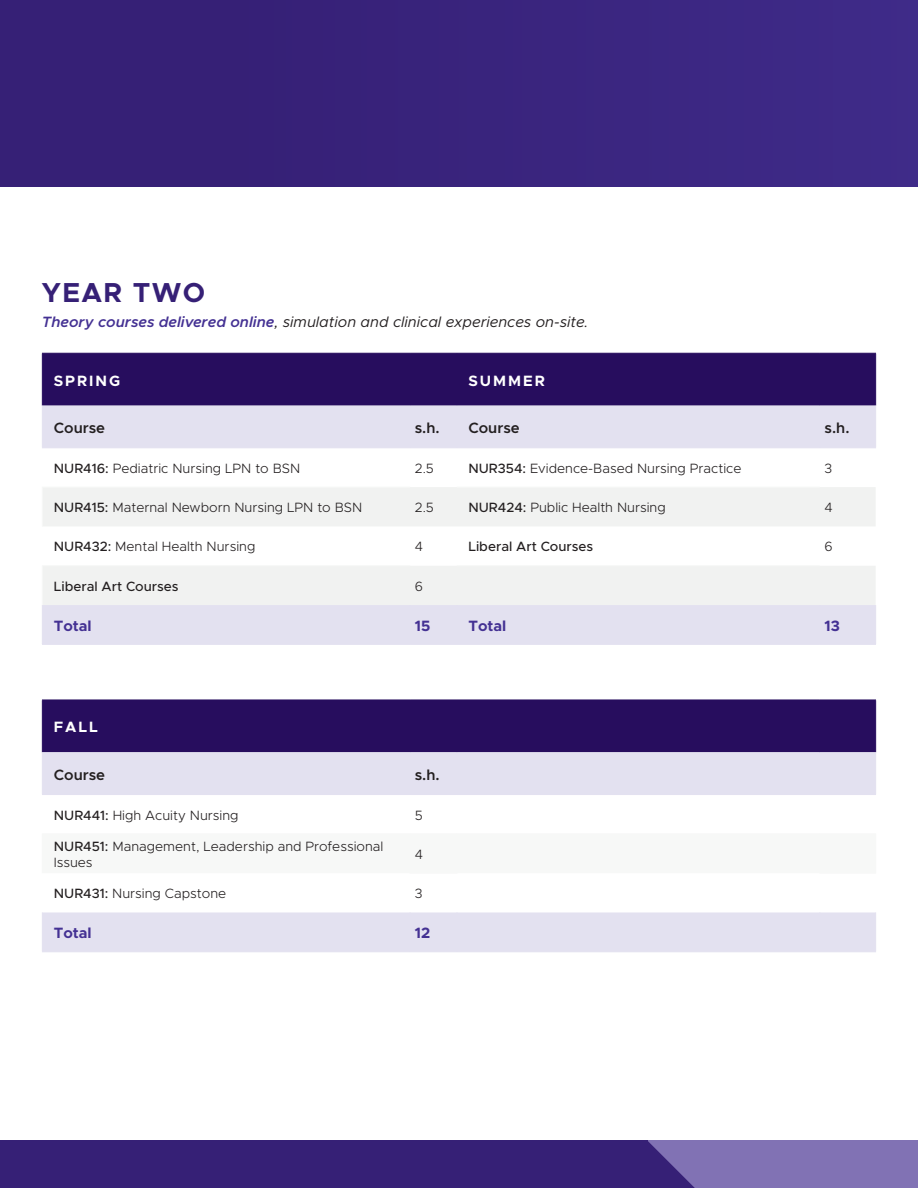
<style>
.page{position:relative;width:918px;height:1188px;background:#fff}
.page>*{position:absolute;margin:0;border:0;box-sizing:border-box;transform-origin:0 0}
.t1{font:700 27.6px "Metropolis";letter-spacing:.05em;color:#362076}
.t2{font:italic 15px "Metropolis";color:#231f20}
.t3{font:600 15px "Metropolis";color:#231f20}
.t4{font:700 15px "Metropolis";color:#443193}
.t5{font:700 15px "Metropolis";letter-spacing:.13em;color:#fff}
.t6{font:300 13.5px/16.2px "Metropolis";color:#231f20}
.t7{font:500 13.5px "Metropolis";color:#231f20}
.s1{font-weight:600;color:#443193}
.s2{font-weight:500}
</style>
<div class="page">
<div style="left:0;top:0;width:918px;height:187px;background:#362076"></div>
<div style="left:43px;top:354px;width:832px;height:52px;background:#270d5e"></div>
<svg style="left:43px;top:407px;width:832px;height:237px;fill:#e3e1f0"></svg>
<svg style="left:43px;top:487px;width:832px;height:118px;fill:#f1f2f1"></svg>
<hr style="left:42px;top:353px;width:368px;height:1px;background:#270d5e">
<hr style="left:42px;top:354px;width:1px;height:52px;background:#270d5e">
<hr style="left:410px;top:353px;width:47px;height:1px;background:#270d5e">
<hr style="left:457px;top:353px;width:363px;height:1px;background:#270d5e">
<hr style="left:457px;top:354px;width:1px;height:52px;background:#270d5e">
<hr style="left:820px;top:353px;width:56px;height:1px;background:#270d5e">
<hr style="left:875px;top:354px;width:1px;height:52px;background:#270d5e">
<hr style="left:42px;top:487px;width:368px;height:1px;background:#f7f8f7">
<hr style="left:42px;top:487px;width:1px;height:39px;background:#f7f8f7">
<hr style="left:457px;top:487px;width:363px;height:1px;background:#f7f8f7">
<hr style="left:42px;top:565px;width:368px;height:1px;background:#f7f8f7">
<hr style="left:42px;top:566px;width:1px;height:39px;background:#f7f8f7">
<hr style="left:457px;top:565px;width:363px;height:1px;background:#f7f8f7">
<hr style="left:42px;top:605px;width:1px;height:39px;background:#e3e1f0">
<hr style="left:42px;top:644px;width:368px;height:1px;background:#e3e1f0">
<hr style="left:457px;top:644px;width:363px;height:1px;background:#e3e1f0">
<hr style="left:410px;top:605px;width:1px;height:39px;background:#e3e1f0">
<hr style="left:457px;top:605px;width:1px;height:39px;background:#e3e1f0">
<hr style="left:410px;top:644px;width:47px;height:1px;background:#e3e1f0">
<hr style="left:819px;top:605px;width:1px;height:39px;background:#e3e1f0">
<hr style="left:875px;top:605px;width:1px;height:39px;background:#e3e1f0">
<hr style="left:820px;top:644px;width:56px;height:1px;background:#e3e1f0">
<hr style="left:410px;top:406px;width:47px;height:1px;background:#e3e1f0">
<hr style="left:820px;top:406px;width:56px;height:1px;background:#e3e1f0">
<hr style="left:875px;top:406px;width:1px;height:41px;background:#e3e1f0">
<hr style="left:410px;top:447px;width:47px;height:1px;background:#e3e1f0">
<hr style="left:820px;top:447px;width:56px;height:1px;background:#e3e1f0">
<hr style="left:457px;top:406px;width:363px;height:1px;background:#e3e1f0">
<hr style="left:457px;top:406px;width:1px;height:41px;background:#e3e1f0">
<hr style="left:819px;top:406px;width:1px;height:41px;background:#e3e1f0">
<hr style="left:457px;top:447px;width:363px;height:1px;background:#e3e1f0">
<hr style="left:42px;top:406px;width:368px;height:1px;background:#e3e1f0">
<hr style="left:42px;top:406px;width:1px;height:41px;background:#e3e1f0">
<hr style="left:410px;top:406px;width:1px;height:41px;background:#e3e1f0">
<hr style="left:42px;top:447px;width:368px;height:1px;background:#e3e1f0">
<div style="left:43px;top:701px;width:832px;height:51px;background:#270d5e"></div>
<svg style="left:43px;top:753px;width:832px;height:198px;fill:#e3e1f0"></svg>
<svg style="left:43px;top:834px;width:832px;height:39px"></svg>
<hr style="left:42px;top:700px;width:368px;height:1px;background:#270d5e">
<hr style="left:42px;top:700px;width:1px;height:52px;background:#270d5e">
<hr style="left:410px;top:700px;width:47px;height:1px;background:#270d5e">
<hr style="left:457px;top:700px;width:363px;height:1px;background:#270d5e">
<hr style="left:457px;top:700px;width:1px;height:52px;background:#270d5e">
<hr style="left:820px;top:700px;width:56px;height:1px;background:#270d5e">
<hr style="left:875px;top:700px;width:1px;height:52px;background:#270d5e">
<hr style="left:42px;top:833px;width:368px;height:1px;background:#f7f8f7">
<hr style="left:42px;top:834px;width:1px;height:39px;background:#f7f8f7">
<hr style="left:457px;top:833px;width:363px;height:1px;background:#f7f8f7">
<hr style="left:410px;top:833px;width:47px;height:1px;background:#f7f8f7">
<hr style="left:410px;top:834px;width:1px;height:39px;background:#f7f8f7">
<hr style="left:457px;top:834px;width:1px;height:39px;background:#f7f8f7">
<hr style="left:410px;top:873px;width:47px;height:1px;background:#f7f8f7">
<hr style="left:820px;top:833px;width:56px;height:1px;background:#f7f8f7">
<hr style="left:819px;top:834px;width:1px;height:39px;background:#f7f8f7">
<hr style="left:875px;top:834px;width:1px;height:39px;background:#f7f8f7">
<hr style="left:819px;top:873px;width:57px;height:1px;background:#f7f8f7">
<hr style="left:42px;top:912px;width:1px;height:39px;background:#e3e1f0">
<hr style="left:42px;top:951px;width:368px;height:1px;background:#e3e1f0">
<hr style="left:457px;top:951px;width:363px;height:1px;background:#e3e1f0">
<hr style="left:410px;top:912px;width:1px;height:39px;background:#e3e1f0">
<hr style="left:457px;top:912px;width:1px;height:39px;background:#e3e1f0">
<hr style="left:410px;top:951px;width:47px;height:1px;background:#e3e1f0">
<hr style="left:819px;top:912px;width:1px;height:39px;background:#e3e1f0">
<hr style="left:875px;top:912px;width:1px;height:39px;background:#e3e1f0">
<hr style="left:820px;top:951px;width:56px;height:1px;background:#e3e1f0">
<hr style="left:410px;top:752px;width:47px;height:1px;background:#e3e1f0">
<hr style="left:820px;top:752px;width:56px;height:1px;background:#e3e1f0">
<hr style="left:875px;top:753px;width:1px;height:41px;background:#e3e1f0">
<hr style="left:410px;top:794px;width:47px;height:1px;background:#e3e1f0">
<hr style="left:820px;top:794px;width:56px;height:1px;background:#e3e1f0">
<hr style="left:457px;top:752px;width:363px;height:1px;background:#e3e1f0">
<hr style="left:457px;top:753px;width:1px;height:41px;background:#e3e1f0">
<hr style="left:819px;top:753px;width:1px;height:41px;background:#e3e1f0">
<hr style="left:457px;top:794px;width:363px;height:1px;background:#e3e1f0">
<hr style="left:42px;top:752px;width:368px;height:1px;background:#e3e1f0">
<hr style="left:42px;top:753px;width:1px;height:41px;background:#e3e1f0">
<hr style="left:410px;top:753px;width:1px;height:41px;background:#e3e1f0">
<hr style="left:42px;top:794px;width:368px;height:1px;background:#e3e1f0">
<div style="left:0;top:1141px;width:648px;height:47px;background:#362076"></div>
<div style="left:648px;top:1141px;width:270px;height:47px;background:#8172b4"></div>
<svg style="left:648px;top:1141px;width:47px;height:47px"></svg>
<div style="left:211px;top:0;width:707px;height:187px;background:#3a257f"></div>
<p class="t1" style="left:42px;top:275px;width:165px">YEAR TWO</p>
<p class="t2" style="left:42px;top:313px;width:548px"><span class="s1">Theory courses delivered online</span>, simulation and clinical experiences on-site.</p>
<p class="t5" style="left:54px;top:371px;width:68px">SPRING</p>
<p class="t5" style="left:468px;top:371px;width:78px">SUMMER</p>
<p class="t3" style="left:54px;top:418px;width:53px">Course</p>
<p class="t3" style="left:415px;top:418px;width:26px">s.h.</p>
<p class="t3" style="left:468px;top:418px;width:53px">Course</p>
<p class="t3" style="left:825px;top:418px;width:26px">s.h.</p>
<p class="t6" style="left:54px;top:460px;width:248px"><span class="s2">NUR416:</span> Pediatric Nursing LPN to BSN</p>
<p class="t6" style="left:415px;top:460px;width:21px">2.5</p>
<p class="t6" style="left:468px;top:460px;width:275px"><span class="s2">NUR354:</span> Evidence-Based Nursing Practice</p>
<p class="t6" style="left:825px;top:460px;width:9px">3</p>
<p class="t6" style="left:54px;top:499px;width:310px"><span class="s2">NUR415:</span> Maternal Newborn Nursing LPN to BSN</p>
<p class="t6" style="left:415px;top:499px;width:21px">2.5</p>
<p class="t6" style="left:468px;top:499px;width:199px"><span class="s2">NUR424:</span> Public Health Nursing</p>
<p class="t6" style="left:825px;top:499px;width:10px">4</p>
<p class="t6" style="left:54px;top:539px;width:203px"><span class="s2">NUR432:</span> Mental Health Nursing</p>
<p class="t6" style="left:415px;top:539px;width:10px">4</p>
<p class="t7" style="left:468px;top:538px;width:126px">Liberal Art Courses</p>
<p class="t6" style="left:825px;top:539px;width:10px">6</p>
<p class="t7" style="left:54px;top:578px;width:126px">Liberal Art Courses</p>
<p class="t6" style="left:415px;top:578px;width:10px">6</p>
<p class="t4" style="left:54px;top:616px;width:39px">Total</p>
<p class="t4" style="left:415px;top:616px;width:17px">15</p>
<p class="t4" style="left:468px;top:616px;width:39px">Total</p>
<p class="t4" style="left:825px;top:616px;width:17px">13</p>
<p class="t5" style="left:54px;top:718px;width:46px">FALL</p>
<p class="t3" style="left:54px;top:765px;width:53px">Course</p>
<p class="t3" style="left:415px;top:765px;width:26px">s.h.</p>
<p class="t6" style="left:54px;top:807px;width:186px"><span class="s2">NUR441:</span> High Acuity Nursing</p>
<p class="t6" style="left:415px;top:807px;width:9px">5</p>
<p class="t6" style="left:54px;top:838px;width:331px"><span class="s2">NUR451:</span> Management, Leadership and Professional<br>Issues</p>
<p class="t6" style="left:415px;top:846px;width:10px">4</p>
<p class="t6" style="left:54px;top:885px;width:174px"><span class="s2">NUR431:</span> Nursing Capstone</p>
<p class="t6" style="left:415px;top:885px;width:9px">3</p>
<p class="t4" style="left:54px;top:923px;width:39px">Total</p>
<p class="t4" style="left:415px;top:923px;width:17px">12</p>
</div>
